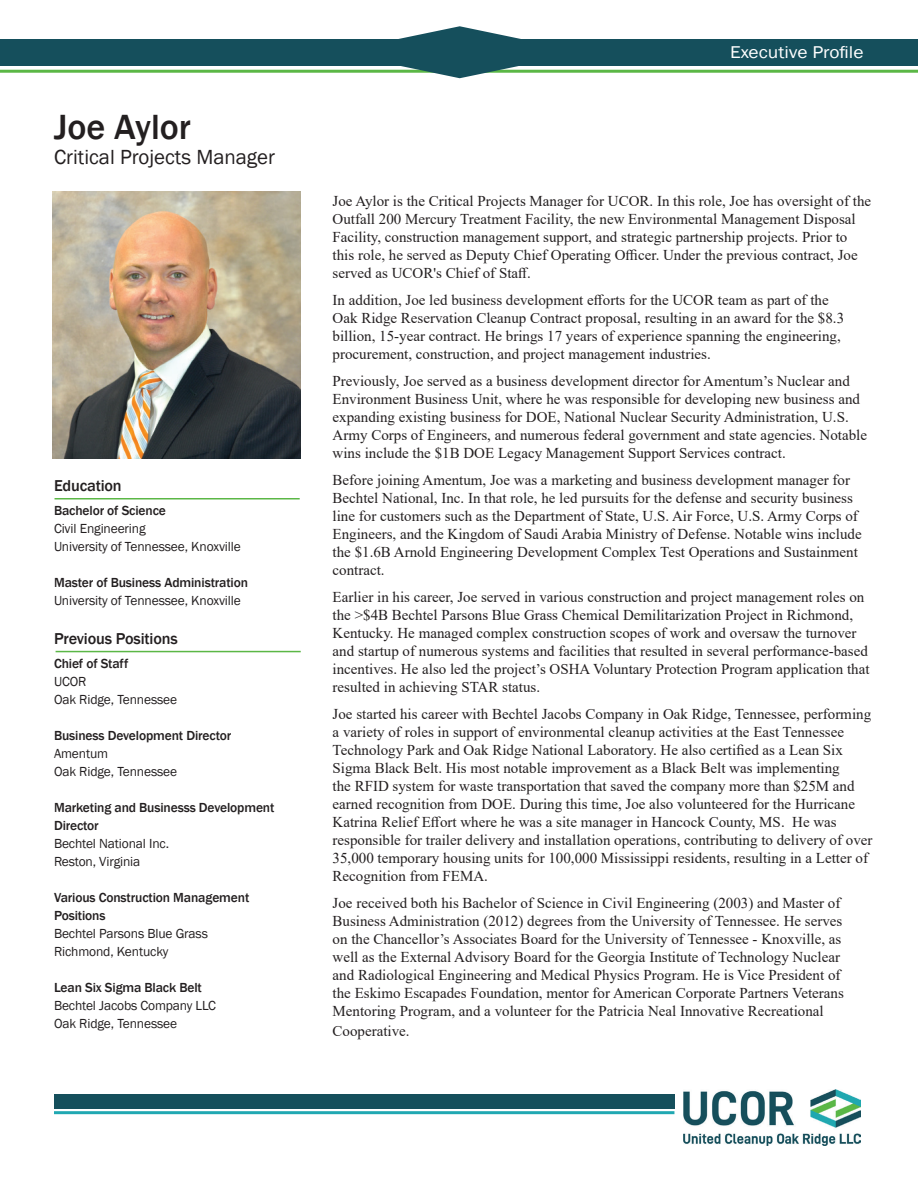
<style>
.page{position:relative;width:918px;height:1188px;background:#fff}
.page>*{position:absolute;margin:0;border:0;box-sizing:border-box;transform-origin:0 0}
.t1{font:500 36px "Franklin Gothic";color:#231f20}
.t2{font:21px "Franklin Gothic";color:#231f20}
.t3{font:17.55px "Franklin Gothic";color:#fff;scale:1.11 1}
.t4{font:500 16.2px "Franklin Gothic";letter-spacing:-.01em;color:#231f20}
.t5{font:15px/18px "Times New Roman";color:#231f20}
.t6{font:13.5px/18px "Franklin Gothic";letter-spacing:-.01em;color:#231f20}
.t7{font:500 13.5px/18px "Franklin Gothic";letter-spacing:-.01em;color:#231f20}
</style>
<div class="page">
<img style="left:52px;top:191px;width:249px;height:268px">
<img style="left:684px;top:1090px;width:177px;height:56px">
<div style="left:0;top:39px;width:918px;height:27px;background:#154f5c"></div>
<hr style="left:0;top:70px;width:918px;height:3px;background:#5bb746">
<div style="left:54px;top:1094px;width:620px;height:14px;background:#154f5c"></div>
<hr style="left:54px;top:1111px;width:620px;height:3px;background:#20a8b2">
<svg style="left:397px;top:26px;width:125px;height:52px"></svg>
<hr style="left:56px;top:651px;width:245px;height:1px;background:#5bb746">
<hr style="left:55px;top:498px;width:245px;height:2px;background:#5bb746">
<h1 class="t1" style="left:54px;top:105px;width:138px">Joe Aylor</h1>
<h2 class="t2" style="left:54px;top:144px;width:223px">Critical Projects Manager</h2>
<p class="t4" style="left:54px;top:476px;width:69px">Education</p>
<p class="t7" style="left:54px;top:501px;width:113px">Bachelor of Science</p>
<p class="t6" style="left:54px;top:519px;width:188px">Civil Engineering<br>University of Tennessee, Knoxville</p>
<p class="t7" style="left:54px;top:573px;width:196px">Master of Business Administration</p>
<p class="t6" style="left:54px;top:591px;width:188px">University of Tennessee, Knoxville</p>
<p class="t4" style="left:54px;top:629px;width:125px">Previous Positions</p>
<p class="t7" style="left:54px;top:654px;width:76px">Chief of Staff</p>
<p class="t6" style="left:54px;top:672px;width:125px">UCOR<br>Oak Ridge, Tennessee</p>
<p class="t7" style="left:54px;top:726px;width:179px">Business Development Director</p>
<p class="t6" style="left:54px;top:744px;width:125px">Amentum<br>Oak Ridge, Tennessee</p>
<p class="t7" style="left:54px;top:798px;width:222px">Marketing and Businesss Development<br>Director</p>
<p class="t6" style="left:54px;top:834px;width:117px">Bechtel National Inc.<br>Reston, Virginia</p>
<p class="t7" style="left:54px;top:888px;width:197px">Various Construction Management<br>Positions</p>
<p class="t6" style="left:54px;top:924px;width:156px">Bechtel Parsons Blue Grass<br>Richmond, Kentucky</p>
<p class="t7" style="left:54px;top:978px;width:149px">Lean Six Sigma Black Belt</p>
<p class="t6" style="left:54px;top:996px;width:163px">Bechtel Jacobs Company LLC<br>Oak Ridge, Tennessee</p>
<p class="t3" style="left:730px;top:41px;width:122px">Executive Profile</p>
<p class="t5" style="left:333px;top:191px;width:540px">Joe Aylor is the Critical Projects Manager for UCOR. In this role, Joe has oversight of the Outfall 200 Mercury Treatment Facility, the new Environmental Management Disposal Facility, construction management support, and strategic partnership projects. Prior to this role, he served as Deputy Chief Operating Officer. Under the previous contract, Joe served as UCOR's Chief of Staff.</p>
<p class="t5" style="left:333px;top:290px;width:513px">In addition, Joe led business development efforts for the UCOR team as part of the Oak Ridge Reservation Cleanup Contract proposal, resulting in an award for the $8.3 billion, 15-year contract. He brings 17 years of experience spanning the engineering, procurement, construction, and project management industries.</p>
<p class="t5" style="left:333px;top:371px;width:536px">Previously, Joe served as a business development director for Amentum’s Nuclear and Environment Business Unit, where he was responsible for developing new business and expanding existing business for DOE, National Nuclear Security Administration, U.S.<br>Army Corps of Engineers, and numerous federal government and state agencies. Notable wins include the $1B DOE Legacy Management Support Services contract.</p>
<p class="t5" style="left:333px;top:470px;width:531px">Before joining Amentum, Joe was a marketing and business development manager for Bechtel National, Inc. In that role, he led pursuits for the defense and security business line for customers such as the Department of State, U.S. Air Force, U.S. Army Corps of Engineers, and the Kingdom of Saudi Arabia Ministry of Defense. Notable wins include the $1.6B Arnold Engineering Development Complex Test Operations and Sustainment contract.</p>
<p class="t5" style="left:333px;top:587px;width:538px">Earlier in his career, Joe served in various construction and project management roles on the &gt;$4B Bechtel Parsons Blue Grass Chemical Demilitarization Project in Richmond, Kentucky. He managed complex construction scopes of work and oversaw the turnover and startup of numerous systems and facilities that resulted in several performance-based incentives. He also led the project’s OSHA Voluntary Protection Program application that resulted in achieving STAR status.</p>
<p class="t5" style="left:333px;top:704px;width:541px">Joe started his career with Bechtel Jacobs Company in Oak Ridge, Tennessee, performing a variety of roles in support of environmental cleanup activities at the East Tennessee Technology Park and Oak Ridge National Laboratory. He also certified as a Lean Six Sigma Black Belt. His most notable improvement as a Black Belt was implementing<br>the RFID system for waste transportation that saved the company more than $25M and earned recognition from DOE. During this time, Joe also volunteered for the Hurricane Katrina Relief Effort where he was a site manager in Hancock County, MS. He was responsible for trailer delivery and installation operations, contributing to delivery of over 35,000 temporary housing units for 100,000 Mississippi residents, resulting in a Letter of Recognition from FEMA.</p>
<p class="t5" style="left:333px;top:893px;width:513px">Joe received both his Bachelor of Science in Civil Engineering (2003) and Master of Business Administration (2012) degrees from the University of Tennessee. He serves on the Chancellor’s Associates Board for the University of Tennessee - Knoxville, as well as the External Advisory Board for the Georgia Institute of Technology Nuclear and Radiological Engineering and Medical Physics Program. He is Vice President of the Eskimo Escapades Foundation, mentor for American Corporate Partners Veterans Mentoring Program, and a volunteer for the Patricia Neal Innovative Recreational</p>
<p class="t5" style="left:333px;top:1021px;width:79px">Cooperative.</p>
</div>
